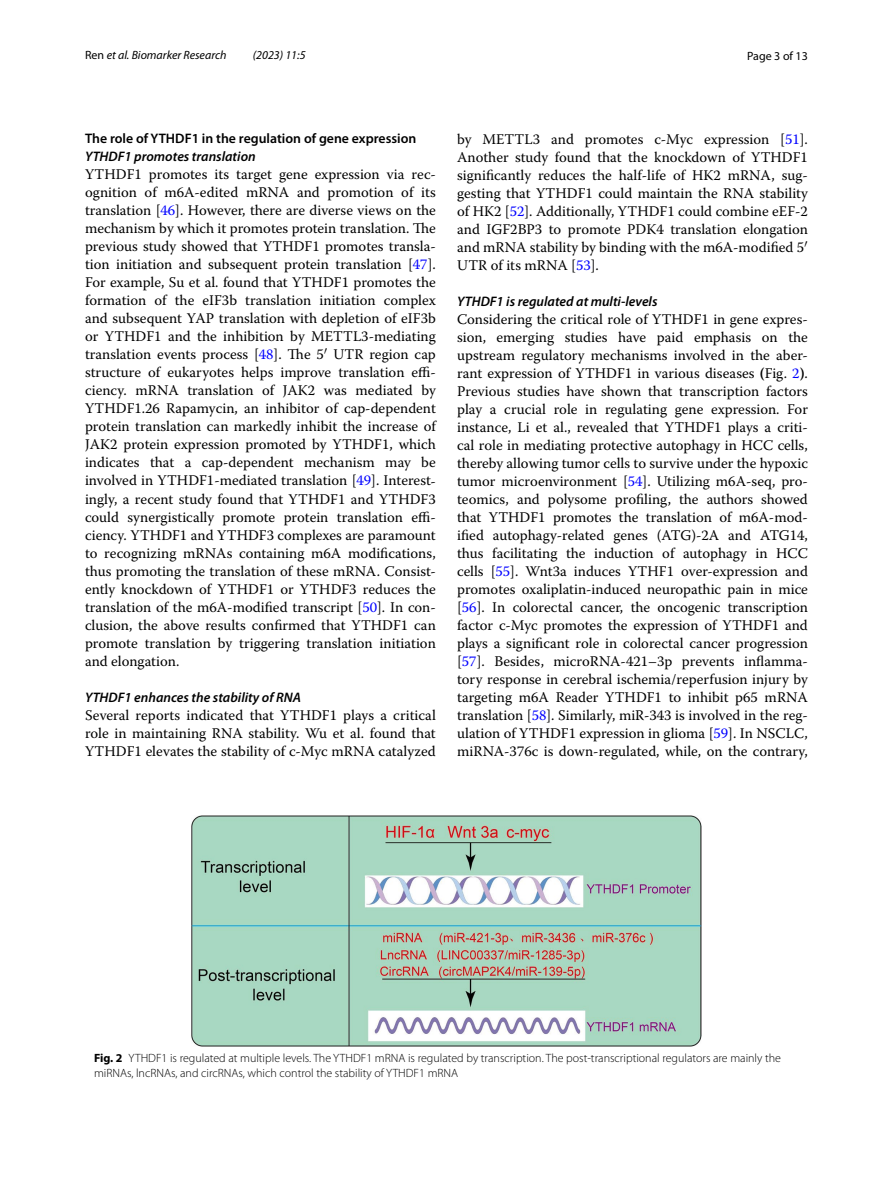
<style>
.page{position:relative;width:893px;height:1187px;background:#fff}
.page>*{position:absolute;margin:0;border:0;box-sizing:border-box;transform-origin:0 0}
.t1{font:14.7px/18px "Warnock Pro";color:#000;text-align:justify}
.t2{font:italic 600 13.8px "Myriad Pro";color:#000}
.t3{font:600 13.8px "Myriad Pro";color:#000}
.t4{font:300 12px/15px "Myriad Pro";color:#000}
.t5{font:italic 12px "Myriad Pro";color:#000}
.t6{font:12px "Myriad Pro";color:#000}
.s1{font-style:normal}
.s2{color:#00f}
.s3{font-weight:700}
</style>
<div class="page">
<img style="left:191px;top:815px;width:511px;height:231px">
<p class="t5" style="left:85px;top:48px;width:143px"><span class="s1">Ren</span> et al. Biomarker Research</p>
<p class="t5" style="left:253px;top:48px;width:54px">(2023) 11:5</p>
<p class="t6" style="left:747px;top:48px;width:62px">Page 3 of 13</p>
<p class="t3" style="left:85px;top:130px;width:333px">The role of YTHDF1 in the regulation of gene expression</p>
<p class="t2" style="left:85px;top:148px;width:172px">YTHDF1 promotes translation</p>
<p class="t1" style="left:85px;top:165px;width:352px">YTHDF1 promotes its target gene expression via rec&shy;ognition of m6A-edited mRNA and promotion of its translation [<span class="s2">46</span>]. However, there are diverse views on the mechanism by which it promotes protein translation. The previous study showed that YTHDF1 promotes transla&shy;tion initiation and subsequent protein translation [<span class="s2">47</span>].<br>For example, Su et al. found that YTHDF1 promotes the formation of the eIF3b translation initiation complex and subsequent YAP translation with depletion of eIF3b or YTHDF1 and the inhibition by METTL3-mediating translation events process [<span class="s2">48</span>]. The 5 UTR region cap structure of eukaryotes helps improve translation effi&shy;ciency. mRNA translation of JAK2 was mediated by YTHDF1.26 Rapamycin, an inhibitor of cap-dependent protein translation can markedly inhibit the increase of JAK2 protein expression promoted by YTHDF1, which indicates that a cap-dependent mechanism may be involved in YTHDF1-mediated translation [<span class="s2">49</span>]. Interest&shy;ingly, a recent study found that YTHDF1 and YTHDF3 could synergistically promote protein translation effi&shy;ciency. YTHDF1 and YTHDF3 complexes are paramount to recognizing mRNAs containing m6A modifications, thus promoting the translation of these mRNA. Consist&shy;ently knockdown of YTHDF1 or YTHDF3 reduces the translation of the m6A-modified transcript [<span class="s2">50</span>]. In con&shy;clusion, the above results confirmed that YTHDF1 can promote translation by triggering translation initiation and elongation.</p>
<p class="t2" style="left:85px;top:688px;width:218px">YTHDF1 enhances the stability of RNA</p>
<p class="t1" style="left:85px;top:705px;width:352px">Several reports indicated that YTHDF1 plays a critical role in maintaining RNA stability. Wu et al. found that YTHDF1 elevates the stability of c-Myc mRNA catalyzed</p>
<p class="t1" style="left:457px;top:130px;width:352px;text-align:left">by METTL3 and promotes c-Myc expression [<span class="s2">51</span>].<br>Another study found that the knockdown of YTHDF1 significantly reduces the half-life of HK2 mRNA, sug&shy;gesting that YTHDF1 could maintain the RNA stability of HK2 [<span class="s2">52</span>]. Additionally, YTHDF1 could combine eEF-2 and IGF2BP3 to promote PDK4 translation elongation and mRNA stability by binding with the m6A-modified 5<br>UTR of its mRNA [<span class="s2">53</span>].</p>
<p class="t2" style="left:457px;top:292px;width:202px">YTHDF1 is regulated at multi‑levels</p>
<p class="t1" style="left:457px;top:310px;width:352px">Considering the critical role of YTHDF1 in gene expres&shy;sion, emerging studies have paid emphasis on the upstream regulatory mechanisms involved in the aber&shy;rant expression of YTHDF1 in various diseases <span class="s3">(</span>Fig. <span class="s2">2</span><span class="s3">)</span>.<br>Previous studies have shown that transcription factors play a crucial role in regulating gene expression. For instance, Li et al., revealed that YTHDF1 plays a criti&shy;cal role in mediating protective autophagy in HCC cells, thereby allowing tumor cells to survive under the hypoxic tumor microenvironment [<span class="s2">54</span>]. Utilizing m6A-seq, pro&shy;teomics, and polysome profiling, the authors showed that YTHDF1 promotes the translation of m6A-mod&shy;ified autophagy-related genes (ATG)-2A and ATG14, thus facilitating the induction of autophagy in HCC cells [<span class="s2">55</span>]. Wnt3a induces YTHF1 over-expression and promotes oxaliplatin-induced neuropathic pain in mice [<span class="s2">56</span>]. In colorectal cancer, the oncogenic transcription factor c-Myc promotes the expression of YTHDF1 and plays a significant role in colorectal cancer progression [<span class="s2">57</span>]. Besides, microRNA-421–3p prevents inflamma&shy;tory response in cerebral ischemia/reperfusion injury by targeting m6A Reader YTHDF1 to inhibit p65 mRNA translation [<span class="s2">58</span>]. Similarly, miR-343 is involved in the reg&shy;ulation of YTHDF1 expression in glioma [<span class="s2">59</span>]. In NSCLC, miRNA-376c is down-regulated, while, on the contrary,</p>
<p class="t4" style="left:94px;top:1050px;width:688px"><span class="s3">Fig. 2</span> YTHDF1 is regulated at multiple levels. The YTHDF1 mRNA is regulated by transcription. The post-transcriptional regulators are mainly the miRNAs, lncRNAs, and circRNAs, which control the stability of YTHDF1 mRNA</p>
</div>
